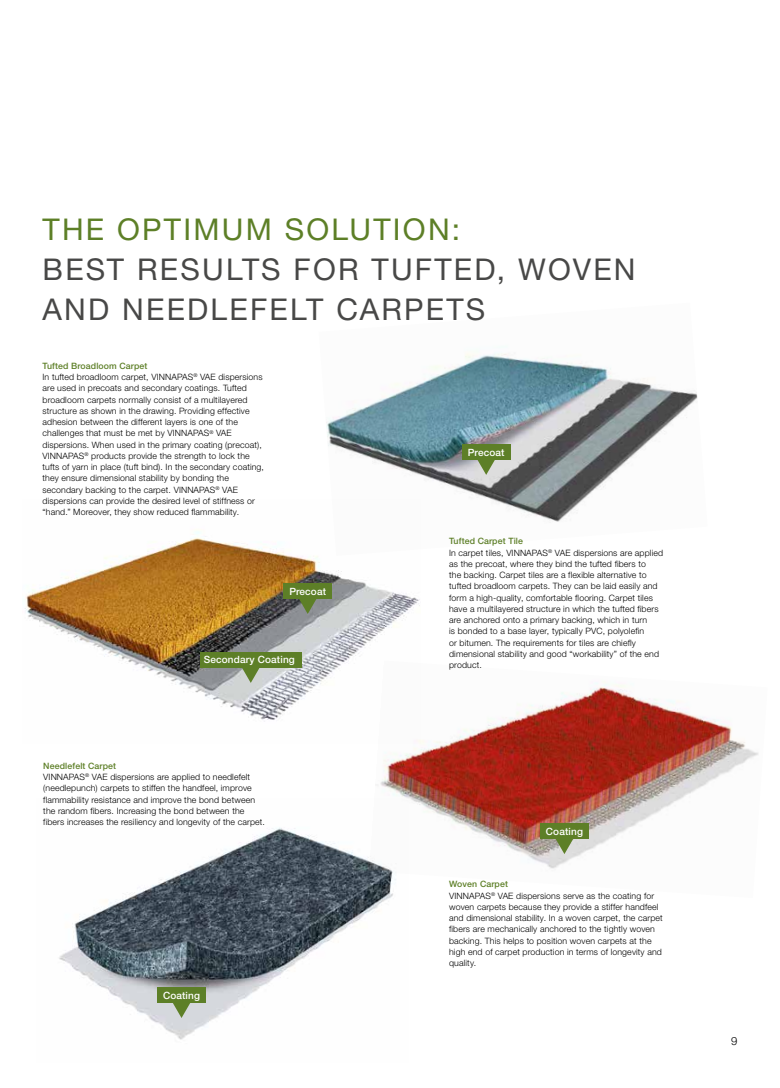
<style>
.page{position:relative;width:780px;height:1088px;background:#fff}
.page>*{position:absolute;margin:0;border:0;box-sizing:border-box;transform-origin:0 0}
.t1{font:30px/40px "Neue Helveticafor WACKER 55";letter-spacing:.075em;color:#484847}
.t2{font:30px "Neue Helveticafor WACKER 55";letter-spacing:.075em;color:#5d7f27}
.t3{font:11.25px "Neue Helveticafor WACKER 45";color:#000}
.t4{font:10px "Neue Helveticafor WACKER 65";letter-spacing:.015em;color:#fff}
.t5{font:8.75px/11.2px "Neue Helveticafor WACKER 45";letter-spacing:.015em;color:#000}
.t6{font:8.75px "Neue Helveticafor WACKER 65";letter-spacing:.015em;color:#5d7f27}
</style>
<div class="page">
<img style="left:59px;top:827px;width:331px;height:213px">
<img style="left:25px;top:531px;width:395px;height:191px">
<img style="left:369px;top:661px;width:390px;height:237px">
<img style="left:319px;top:353px;width:379px;height:203px">
<hr style="left:0;top:0;width:1px;height:1088px;background:#5d7f27">
<div style="left:200px;top:652px;width:101px;height:15px;background:#5d7f27"></div>
<svg style="left:241px;top:667px;width:19px;height:16px"></svg>
<div style="left:462px;top:445px;width:48px;height:15px;background:#5d7f27"></div>
<svg style="left:477px;top:460px;width:18px;height:15px"></svg>
<div style="left:540px;top:824px;width:48px;height:15px;background:#5d7f27"></div>
<svg style="left:555px;top:839px;width:18px;height:15px"></svg>
<div style="left:157px;top:988px;width:49px;height:15px;background:#5d7f27"></div>
<svg style="left:172px;top:1003px;width:19px;height:15px"></svg>
<div style="left:283px;top:584px;width:49px;height:15px;background:#5d7f27"></div>
<svg style="left:298px;top:599px;width:19px;height:15px"></svg>
<h1 class="t2" style="left:43px;top:210px;width:419px">THE OPTIMUM SOLUTION:</h1>
<h1 class="t1" style="left:43px;top:249px;width:594px">BEST RESULTS FOR TUFTED, WOVEN<br>AND NEEDLEFELT CARPETS</h1>
<p class="t6" style="left:43px;top:360px;width:106px">Tufted Broadloom Carpet</p>
<p class="t5" style="left:43px;top:371px;width:223px">In tufted broadloom carpet, VINNAPAS<sup>®</sup> VAE dispersions are used in precoats and secondary coatings. Tufted broadloom carpets normally consist of a multilayered structure as shown in the drawing. Providing effective adhesion between the different layers is one of the challenges that must be met by VINNAPAS<sup>®</sup> VAE dispersions. When used in the primary coating (precoat), VINNAPAS<sup>®</sup> products provide the strength to lock the tufts of yarn in place (tuft bind). In the secondary coating, they ensure dimensional stability by bonding the secondary backing to the carpet. VINNAPAS<sup>®</sup> VAE dispersions can provide the desired level of stiffness or “hand.” Moreover, they show reduced flammability.</p>
<p class="t4" style="left:289px;top:585px;width:38px">Precoat</p>
<p class="t4" style="left:204px;top:653px;width:93px">Secondary Coating</p>
<p class="t6" style="left:43px;top:760px;width:74px">Needlefelt Carpet</p>
<p class="t5" style="left:43px;top:771px;width:223px">VINNAPAS<sup>®</sup> VAE dispersions are applied to needlefelt (needlepunch) carpets to stiffen the handfeel, improve flammability resistance and improve the bond between the random fibers. Increasing the bond between the fibers increases the resiliency and longevity of the carpet.</p>
<p class="t4" style="left:163px;top:989px;width:39px">Coating</p>
<p class="t4" style="left:468px;top:446px;width:38px">Precoat</p>
<p class="t6" style="left:449px;top:536px;width:75px">Tufted Carpet Tile</p>
<p class="t5" style="left:449px;top:547px;width:215px">In carpet tiles, VINNAPAS<sup>®</sup> VAE dispersions are applied as the precoat, where they bind the tufted fibers to<br>the backing. Carpet tiles are a flexible alternative to tufted broadloom carpets. They can be laid easily and form a high-quality, comfortable flooring. Carpet tiles have a multilayered structure in which the tufted fibers are anchored onto a primary backing, which in turn<br>is bonded to a base layer, typically PVC, polyolefin<br>or bitumen. The requirements for tiles are chiefly dimensional stability and good “workability” of the end product.</p>
<p class="t4" style="left:546px;top:825px;width:39px">Coating</p>
<p class="t6" style="left:449px;top:879px;width:60px">Woven Carpet</p>
<p class="t5" style="left:449px;top:890px;width:215px">VINNAPAS<sup>®</sup> VAE dispersions serve as the coating for woven carpets because they provide a stiffer handfeel and dimensional stability. In a woven carpet, the carpet fibers are mechanically anchored to the tightly woven backing. This helps to position woven carpets at the high end of carpet production in terms of longevity and quality.</p>
<p class="t3" style="left:731px;top:1034px;width:8px">9</p>
</div>
